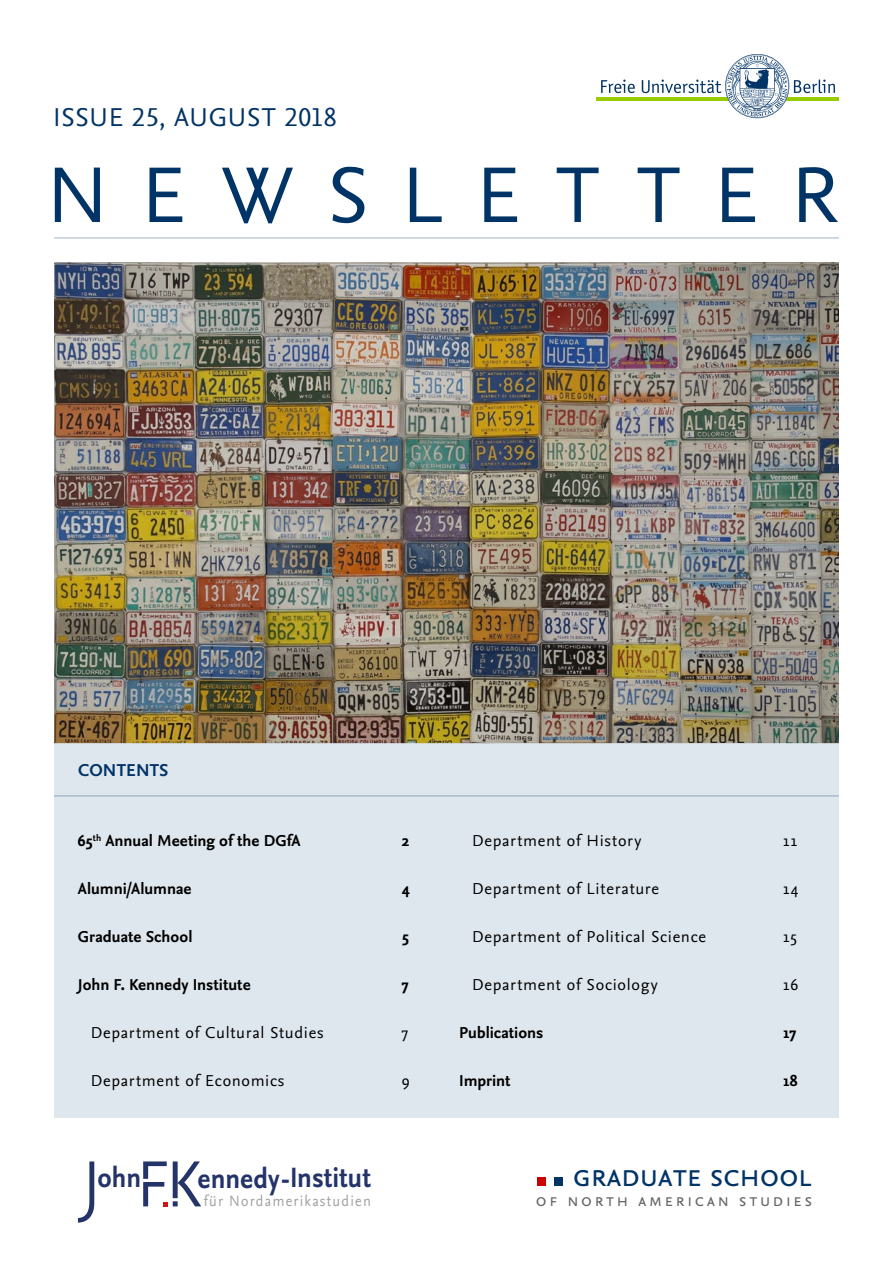
<style>
.page{position:relative;width:893px;height:1263px;background:#fff}
.page>*{position:absolute;margin:0;border:0;box-sizing:border-box;transform-origin:0 0}
.t1{font:82.5px "Nexus Sans Pro";letter-spacing:.41em;color:#036}
.t2{font:68.25px "Nexus Sans";color:#243368;scale:.92 1}
.t3{font:32.85px "Nexus Sans Regular SC";letter-spacing:-.01em;color:#036}
.t4{font:700 29.25px "Nexus Sans";color:#243368;scale:.92 1}
.t5{font:27px "Nexus Sans Pro";letter-spacing:.02em;color:#036}
.t6{font:18.15px "Nexus Sans Regular SC";letter-spacing:.15em;color:#666}
.t7{font:700 18px "Nexus Sans Pro";letter-spacing:.01em;color:#036}
.t8{font:16.5px "Nexus Sans Pro";letter-spacing:.045em;color:#000}
.t9{font:700 16.5px "Nexus Sans Pro";color:#000}
.t10{font:15.6px "Nexus Sans";letter-spacing:.085em;color:#a1a0a4;scale:.92 1}
</style>
<div class="page">
<img style="left:54px;top:263px;width:785px;height:480px">
<div style="left:54px;top:743px;width:785px;height:375px;background:#d9e3eb"></div>
<hr style="left:645px;top:237px;width:194px;height:2px;background:#036">
<hr style="left:448px;top:237px;width:197px;height:2px;background:#036">
<hr style="left:251px;top:237px;width:197px;height:2px;background:#036">
<hr style="left:54px;top:237px;width:197px;height:2px;background:#036">
<div style="left:537px;top:1177px;width:8px;height:9px;background:#c00"></div>
<div style="left:554px;top:1177px;width:9px;height:9px;background:#036"></div>
<svg style="left:601px;top:80px;width:34px;height:13px"></svg>
<hr style="left:597px;top:97px;width:242px;height:3px;background:#9c0">
<svg style="left:642px;top:54px;width:193px;height:64px"></svg>
<svg style="left:173px;top:1161px;width:28px;height:45px"></svg>
<svg style="left:143px;top:1161px;width:24px;height:45px"></svg>
<hr style="left:54px;top:795px;width:785px;height:2px;background:#036">
<h3 class="t5" style="left:53px;top:97px;width:285px">ISSUE 25, AUGUST 2018</h3>
<h1 class="t1" style="left:46px;top:133px;width:793px">NEWSLETTER</h1>
<p class="t7" style="left:78px;top:757px;width:92px">CONTENTS</p>
<p class="t9" style="left:78px;top:828px;width:224px">65<sup>th</sup> Annual Meeting of the DGfA</p>
<p class="t9" style="left:402px;top:828px;width:9px">2</p>
<p class="t9" style="left:78px;top:876px;width:115px">Alumni/Alumnae</p>
<p class="t9" style="left:402px;top:876px;width:9px">4</p>
<p class="t9" style="left:78px;top:924px;width:116px">Graduate School</p>
<p class="t9" style="left:402px;top:924px;width:8px">5</p>
<p class="t9" style="left:78px;top:972px;width:174px">John F. Kennedy Institute</p>
<p class="t9" style="left:402px;top:972px;width:8px">7</p>
<p class="t8" style="left:91px;top:1020px;width:235px">Department of Cultural Studies</p>
<p class="t8" style="left:402px;top:1020px;width:8px">7</p>
<p class="t8" style="left:91px;top:1068px;width:195px">Department of Economics</p>
<p class="t8" style="left:402px;top:1068px;width:9px">9</p>
<h2 class="t2" style="left:82px;top:1145px;width:22px">J</h2>
<h3 class="t4" style="left:97px;top:1161px;width:49px">ohn</h3>
<h3 class="t4" style="left:198px;top:1160px;width:190px">ennedy-Institut</h3>
<p class="t10" style="left:204px;top:1192px;width:183px">für Nordamerikastudien</p>
<p class="t8" style="left:472px;top:828px;width:171px">Department of History</p>
<p class="t8" style="left:783px;top:828px;width:15px">11</p>
<p class="t8" style="left:472px;top:876px;width:189px">Department of Literature</p>
<p class="t8" style="left:783px;top:876px;width:17px">14</p>
<p class="t8" style="left:472px;top:924px;width:236px">Department of Political Science</p>
<p class="t8" style="left:783px;top:924px;width:15px">15</p>
<p class="t8" style="left:472px;top:972px;width:187px">Department of Sociology</p>
<p class="t8" style="left:783px;top:972px;width:17px">16</p>
<p class="t9" style="left:459px;top:1020px;width:86px">Publications</p>
<p class="t9" style="left:783px;top:1020px;width:14px">17</p>
<p class="t9" style="left:459px;top:1068px;width:53px">Imprint</p>
<p class="t9" style="left:783px;top:1068px;width:16px">18</p>
<h3 class="t3" style="left:573px;top:1157px;width:241px">graduate school</h3>
<p class="t6" style="left:536px;top:1190px;width:278px">of north american studies</p>
</div>
